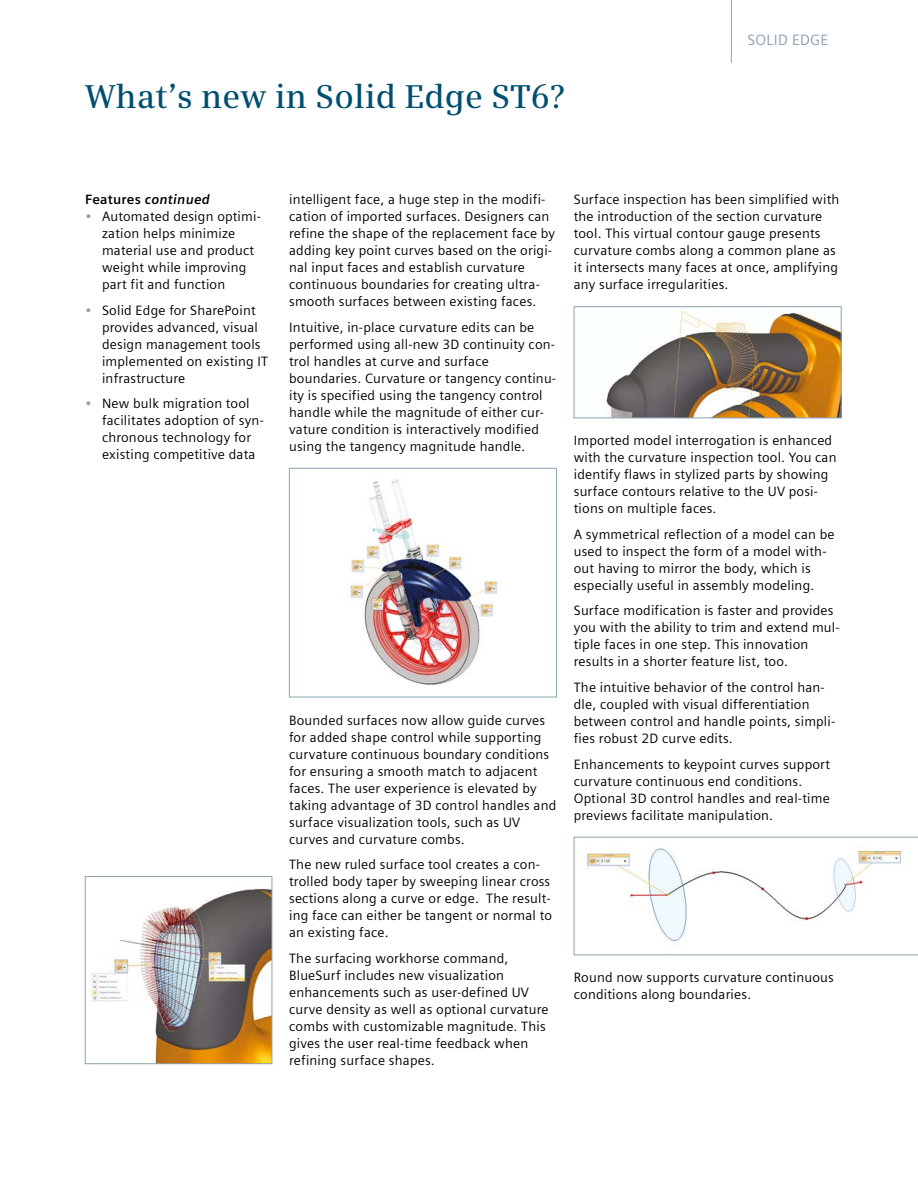
<style>
.page{position:relative;width:918px;height:1188px;background:#fff}
.page>*{position:absolute;margin:0;border:0;box-sizing:border-box;transform-origin:0 0}
._04__Headline_Blue{font:600 33px "Siemens Serif";letter-spacing:.005em;color:#004f70}
.Product_tab__10pt_0{font:15px "Siemens Sans";letter-spacing:.015em;color:#8ca3af}
._04__Copy___9pt_4mm{font:13.5px/17px "Siemens Sans";letter-spacing:.015em;color:#000}
._04__Headline_paragr{font:italic 700 13.5px "Siemens Sans";letter-spacing:.015em;color:#000}
.s1{font-style:normal}
.s2{color:#8ca3af}
</style>
<div class="page">
<img style="left:347px;top:479px;width:151px;height:206px">
<div style="left:289px;top:468px;width:268px;height:229px;border:1px solid #8ca3af"></div>
<img style="left:91px;top:888px;width:179px;height:174px">
<div style="left:85px;top:876px;width:187px;height:188px;border:1px solid #8ca3af"></div>
<img style="left:606px;top:308px;width:233px;height:108px">
<div style="left:574px;top:306px;width:267px;height:112px;border:1px solid #8ca3af"></div>
<svg style="left:574px;top:837px;width:344px;height:118px"></svg>
<hr style="left:731px;top:0;width:1px;height:63px;background:#8ca3af">
<p class="_04__Headline_Blue" style="left:85px;top:77px;width:481px">What’s new in Solid Edge ST6?</p>
<p class="Product_tab__10pt_0" style="left:748px;top:32px;width:83px">SOLID EDGE</p>
<p class="_04__Headline_paragr" style="left:85px;top:192px;width:126px"><span class="s1">Features</span> continued</p>
<p class="_04__Copy___9pt_4mm" style="left:102px;top:208px;width:160px;text-indent:-17px"><span class="s2">•</span> Automated design optimi&shy;zation helps minimize material use and product weight while improving part fit and function</p>
<p class="_04__Copy___9pt_4mm" style="left:102px;top:302px;width:168px;text-indent:-17px"><span class="s2">•</span> Solid Edge for SharePoint provides advanced, visual design management tools implemented on existing IT infrastructure</p>
<p class="_04__Copy___9pt_4mm" style="left:102px;top:395px;width:163px;text-indent:-17px"><span class="s2">•</span> New bulk migration tool facilitates adoption of syn&shy;chronous technology for existing competitive data</p>
<p class="_04__Copy___9pt_4mm" style="left:289px;top:191px;width:268px">intelligent face, a huge step in the modifi&shy;cation of imported surfaces. Designers can refine the shape of the replacement face by adding key point curves based on the origi&shy;nal input faces and establish curvature continuous boundaries for creating ultra&shy;smooth surfaces between existing faces.</p>
<p class="_04__Copy___9pt_4mm" style="left:289px;top:319px;width:269px">Intuitive, in-place curvature edits can be performed using all-new 3D continuity con&shy;trol handles at curve and surface boundaries. Curvature or tangency continu&shy;ity is specified using the tangency control handle while the magnitude of either cur&shy;vature condition is interactively modified using the tangency magnitude handle.</p>
<p class="_04__Copy___9pt_4mm" style="left:289px;top:711px;width:269px">Bounded surfaces now allow guide curves for added shape control while supporting curvature continuous boundary conditions for ensuring a smooth match to adjacent faces. The user experience is elevated by taking advantage of 3D control handles and surface visualization tools, such as UV curves and curvature combs.</p>
<p class="_04__Copy___9pt_4mm" style="left:289px;top:856px;width:264px">The new ruled surface tool creates a con&shy;trolled body taper by sweeping linear cross sections along a curve or edge. The result&shy;ing face can either be tangent or normal to an existing face.</p>
<p class="_04__Copy___9pt_4mm" style="left:289px;top:950px;width:261px">The surfacing workhorse command, BlueSurf includes new visualization enhancements such as user-defined UV curve density as well as optional curvature combs with customizable magnitude. This gives the user real-time feedback when refining surface shapes.</p>
<p class="_04__Copy___9pt_4mm" style="left:574px;top:191px;width:267px">Surface inspection has been simplified with the introduction of the section curvature tool. This virtual contour gauge presents curvature combs along a common plane as it intersects many faces at once, amplifying any surface irregularities.</p>
<p class="_04__Copy___9pt_4mm" style="left:574px;top:432px;width:264px">Imported model interrogation is enhanced with the curvature inspection tool. You can identify flaws in stylized parts by showing surface contours relative to the UV posi&shy;tions on multiple faces.</p>
<p class="_04__Copy___9pt_4mm" style="left:574px;top:526px;width:262px">A symmetrical reflection of a model can be used to inspect the form of a model with&shy;out having to mirror the body, which is especially useful in assembly modeling.</p>
<p class="_04__Copy___9pt_4mm" style="left:574px;top:602px;width:267px">Surface modification is faster and provides you with the ability to trim and extend mul&shy;tiple faces in one step. This innovation results in a shorter feature list, too.</p>
<p class="_04__Copy___9pt_4mm" style="left:574px;top:679px;width:263px">The intuitive behavior of the control han&shy;dle, coupled with visual differentiation between control and handle points, simpli&shy;fies robust 2D curve edits.</p>
<p class="_04__Copy___9pt_4mm" style="left:574px;top:755px;width:258px">Enhancements to keypoint curves support curvature continuous end conditions.<br>Optional 3D control handles and real-time previews facilitate manipulation.</p>
<p class="_04__Copy___9pt_4mm" style="left:574px;top:969px;width:262px">Round now supports curvature continuous conditions along boundaries.</p>
</div>
